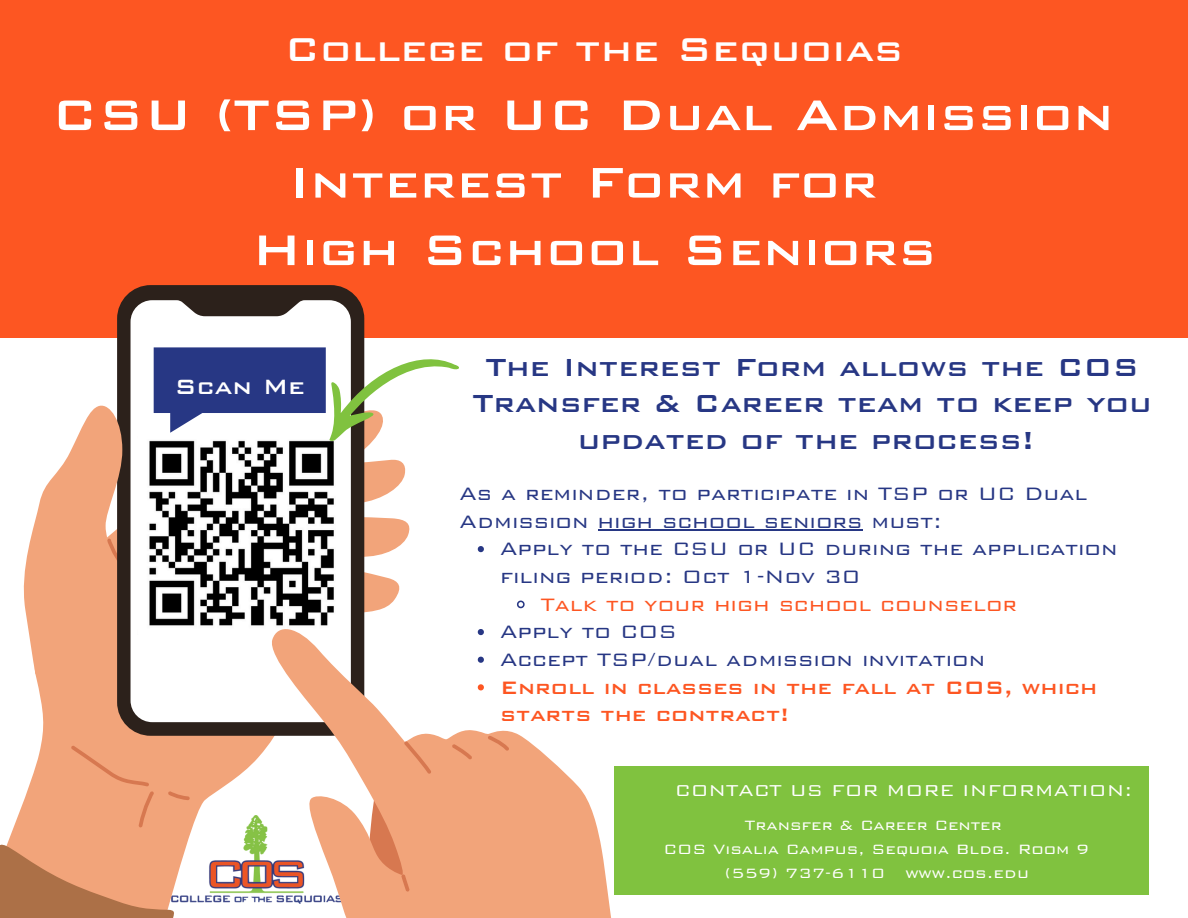
<style>
.page{position:relative;width:1188px;height:918px;background:#fff}
.page>*{position:absolute;margin:0;border:0;box-sizing:border-box;transform-origin:0 0}
.t1{font:500 57.3px/67.5px "Bank Gothic BT";color:#fff;text-align:center}
.t2{font:500 44.1px "Bank Gothic BT";color:#fff}
.t3{font:500 33px/36.9px "Bank Gothic BT";color:#273784;text-align:center}
.t4{font:500 27.6px "Bank Gothic BT";color:#fff}
.t5{font:300 24px/27.6px "Bank Gothic BT";color:#273784}
.t6{font:500 24px/27.6px "Bank Gothic BT";color:#fd5622}
.t7{font:300 24px "Bank Gothic BT";color:#fd5622}
.t8{font:300 21px "Bank Gothic BT";color:#fff}
.t9{font:300 18px "Bank Gothic BT";color:#fff}
</style>
<div class="page">
<div style="left:0;top:0;width:1188px;height:338px;background:#fd5622"></div>
<svg style="left:35px;top:468px;width:375px;height:268px;fill:#f2a47a"></svg>
<svg style="left:117px;top:285px;width:247px;height:451px"></svg>
<svg style="left:23px;top:404px;width:104px;height:270px"></svg>
<svg style="left:267px;top:623px;width:254px;height:113px"></svg>
<svg style="left:0;top:736px;width:718px;height:182px"></svg>
<div style="left:614px;top:766px;width:535px;height:128px;background:#80c23f"></div>
<svg style="left:154px;top:308px;width:305px;height:160px"></svg>
<hr style="left:598px;top:529px;width:265px;height:2px;background:#273784">
<svg style="left:478px;top:546px;width:6px;height:6px"></svg>
<svg style="left:517px;top:600px;width:8px;height:9px"></svg>
<svg style="left:478px;top:629px;width:6px;height:6px"></svg>
<svg style="left:478px;top:657px;width:6px;height:6px"></svg>
<svg style="left:478px;top:684px;width:6px;height:6px"></svg>
<h5 class="t2" style="left:285px;top:26px;width:620px">College of the Sequoias</h5>
<p class="t1" style="left:52px;top:80px;width:1063px">CSU (TSP) or UC Dual Admission<br>Interest Form for<br>High School Seniors</p>
<h4 class="t4" style="left:174px;top:371px;width:132px">Scan Me</h4>
<p class="t3" style="left:473px;top:348px;width:681px">The Interest Form allows the COS<br>Transfer &amp; Career team to keep you updated of the process!</p>
<p class="t5" style="left:459px;top:479px;width:630px">As a reminder, to participate in TSP or UC Dual<br>Admission high school seniors must:</p>
<p class="t5" style="left:500px;top:535px;width:619px">Apply to the CSU or UC during the application filing period: Oct 1-Nov 30</p>
<p class="t7" style="left:541px;top:591px;width:478px">Talk to your high school counselor</p>
<p class="t5" style="left:500px;top:618px;width:179px">Apply to COS</p>
<h6 class="t5" style="left:500px;top:645px;width:487px">Accept TSP/dual admission invitation</h6>
<p class="t6" style="left:500px;top:673px;width:599px">Enroll in classes in the fall at COS, which starts the contract!</p>
<h3 class="t8" style="left:675px;top:779px;width:459px">CONTACT US FOR MORE INFORMATION:</h3>
<p class="t9" style="left:745px;top:816px;width:258px">Transfer &amp; Career Center</p>
<p class="t9" style="left:664px;top:840px;width:428px">COS Visalia Campus, Sequoia Bldg. Room 9</p>
<p class="t9" style="left:724px;top:864px;width:306px">(559) 737-6110 www.cos.edu</p>
</div>
